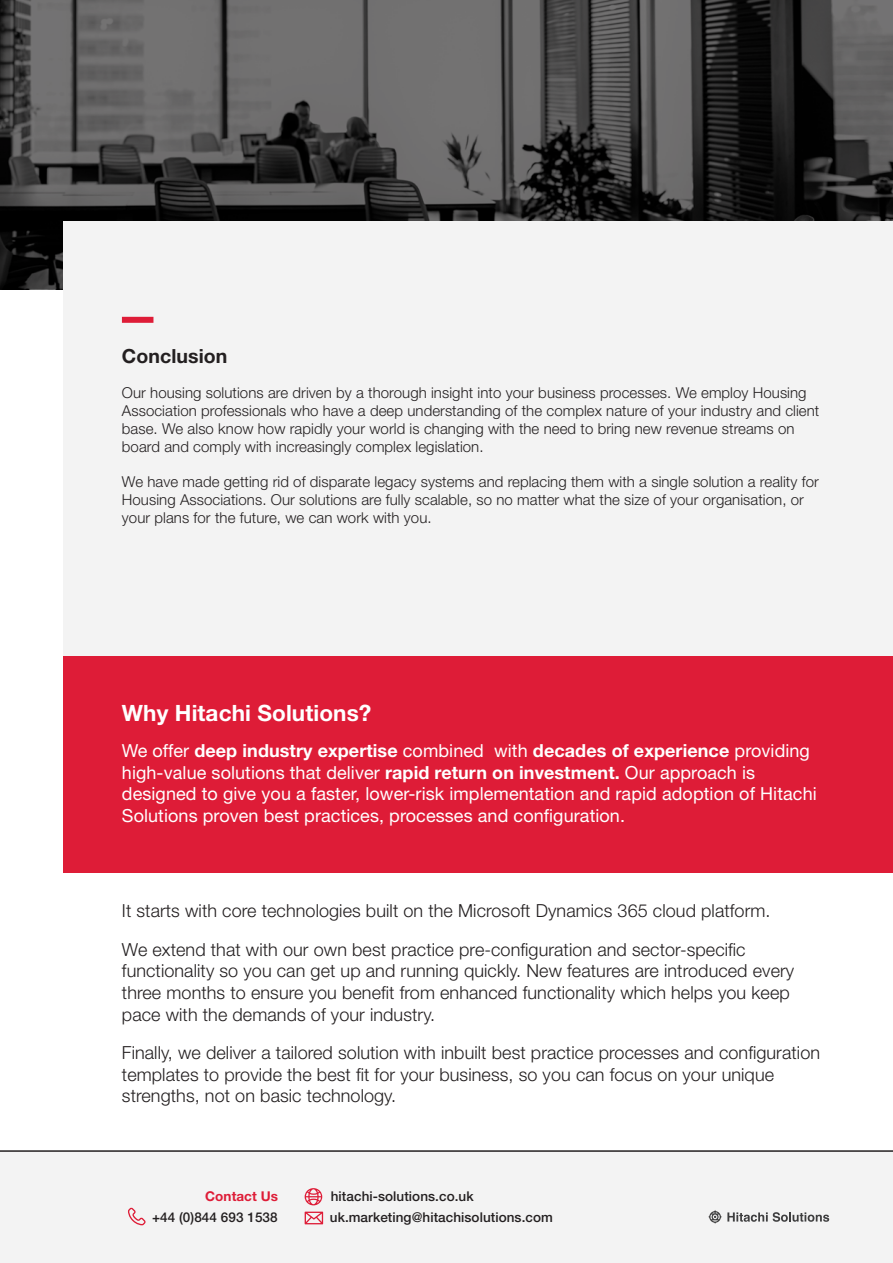
<style>
.page{position:relative;width:893px;height:1263px;background:#fff}
.page>*{position:absolute;margin:0;border:0;box-sizing:border-box;transform-origin:0 0}
.t1{font:700 22.5px "Helvetica Neue LT Std";letter-spacing:.005em;color:#fff}
.t2{font:700 19.5px "Helvetica Neue LT Std";letter-spacing:.005em;color:#231f20}
.t3{font:300 18px/21.6px "Helvetica Neue LT Std";letter-spacing:.005em;color:#231f20}
.t4{font:18px/21.6px "Helvetica Neue LT Std";letter-spacing:.005em;color:#fff}
.t5{font:300 15px/18px "Helvetica Neue LT Std";letter-spacing:.005em;color:#231f20}
.t6{font:500 13.5px "Helvetica Neue LT Std";letter-spacing:.005em;color:#231f20}
.t7{font:700 13.5px "Helvetica Neue LT Std";letter-spacing:.005em;color:#de1c37}
.s1{font-weight:700}
</style>
<div class="page">
<div style="left:0;top:1151px;width:893px;height:112px;background:#f3f3f3"></div>
<svg style="left:0;top:0;width:893px;height:289px;background:#494848"></svg>
<svg style="left:708px;top:1210px;width:121px;height:14px"></svg>
<div style="left:64px;top:221px;width:829px;height:435px;background:#f3f3f3"></div>
<div style="left:64px;top:656px;width:829px;height:217px;background:#de1c37"></div>
<svg style="left:305px;top:1211px;width:18px;height:13px"></svg>
<svg style="left:128px;top:1207px;width:18px;height:18px"></svg>
<svg style="left:305px;top:1188px;width:17px;height:17px"></svg>
<hr style="left:0;top:1150px;width:893px;height:2px;background:#231f20">
<div style="left:122px;top:317px;width:31px;height:6px;background:#de1c37"></div>
<p class="t2" style="left:122px;top:344px;width:107px">Conclusion</p>
<p class="t5" style="left:122px;top:383px;width:699px">Our housing solutions are driven by a thorough insight into your business processes. We employ Housing Association professionals who have a deep understanding of the complex nature of your industry and client base. We also know how rapidly your world is changing with the need to bring new revenue streams on board and comply with increasingly complex legislation.</p>
<p class="t5" style="left:122px;top:472px;width:698px">We have made getting rid of disparate legacy systems and replacing them with a single solution a reality for<br>Housing Associations. Our solutions are fully scalable, so no matter what the size of your organisation, or your plans for the future, we can work with you.</p>
<p class="t1" style="left:122px;top:699px;width:251px">Why Hitachi Solutions?</p>
<p class="t4" style="left:122px;top:739px;width:696px">We offer <span class="s1">deep industry expertise</span> combined with <span class="s1">decades of experience</span> providing high-value solutions that deliver <span class="s1">rapid return on investment.</span> Our approach is designed to give you a faster, lower-risk implementation and rapid adoption of Hitachi Solutions proven best practices, processes and configuration.</p>
<p class="t3" style="left:122px;top:899px;width:650px">It starts with core technologies built on the Microsoft Dynamics 365 cloud platform.</p>
<p class="t3" style="left:122px;top:938px;width:674px">We extend that with our own best practice pre-configuration and sector-specific functionality so you can get up and running quickly. New features are introduced every three months to ensure you benefit from enhanced functionality which helps you keep pace with the demands of your industry.</p>
<p class="t3" style="left:122px;top:1041px;width:700px">Finally, we deliver a tailored solution with inbuilt best practice processes and configuration templates to provide the best fit for your business, so you can focus on your unique strengths, not on basic technology.</p>
<p class="t7" style="left:205px;top:1188px;width:74px">Contact Us</p>
<p class="t6" style="left:152px;top:1209px;width:127px">+44 (0)844 693 1538</p>
<p class="t6" style="left:330px;top:1209px;width:225px">uk.marketing@hitachisolutions.com</p>
<p class="t6" style="left:331px;top:1188px;width:144px">hitachi-solutions.co.uk</p>
</div>
